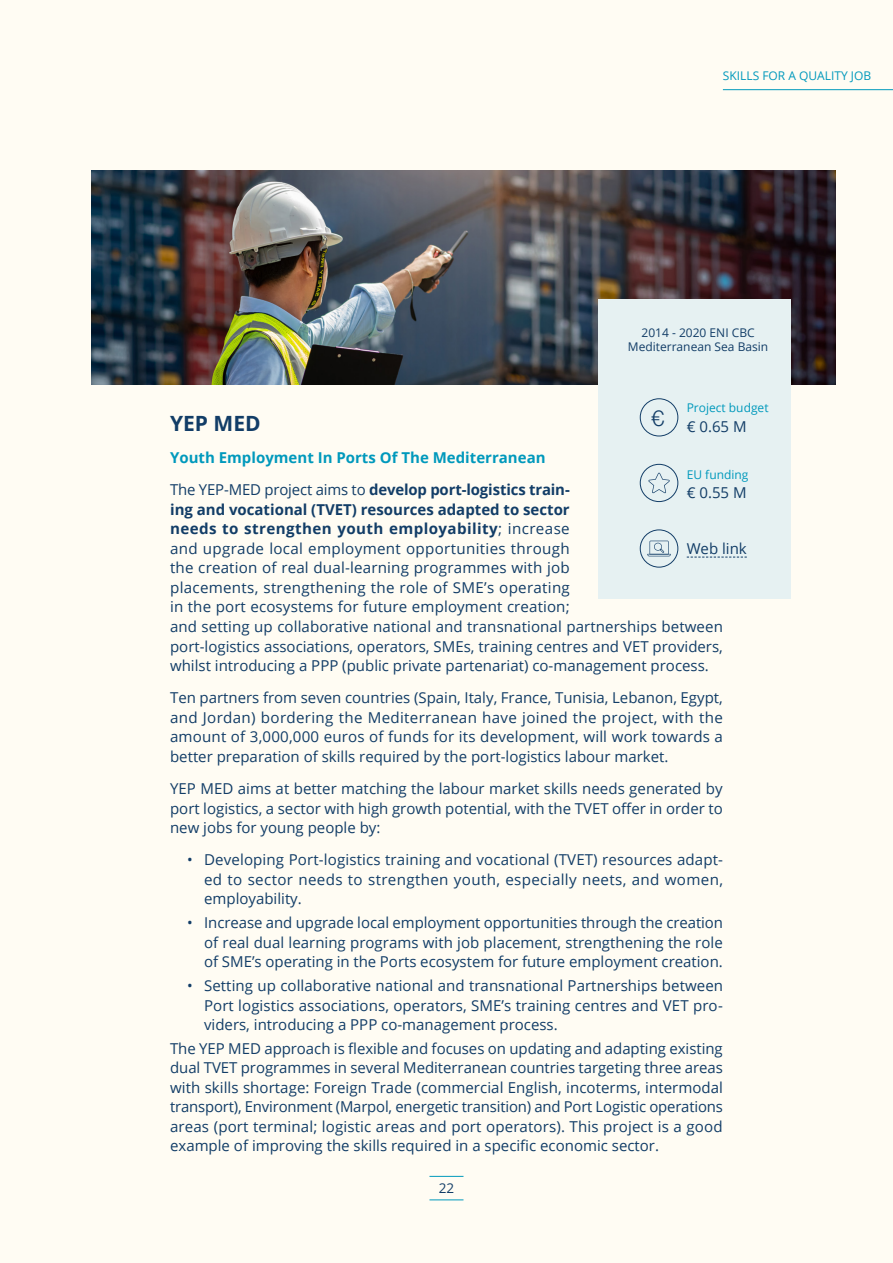
<style>
.page{position:relative;width:893px;height:1263px;background:#fffcf3}
.page>*{position:absolute;margin:0;border:0;box-sizing:border-box;transform-origin:0 0}
.Cuerpo_de_texto{font:22.5px "N Haas Grotesk DS Pro 45 Lt";color:#123d67}
.Cuerpo_de_texto-2{font:700 21px "Open Sans";color:#123d67}
.Cuerpo_de_texto-3{font:15px/19.5px "Open Sans";color:#123d67;text-align:justify}
.Cuerpo_de_texto-4{font:700 15px "Open Sans";color:#0099bc}
.Hipervínculo_icono{font:15px "Open Sans";color:#123d67}
.t1{font:13.5px "Open Sans";color:#123d67}
.Cuerpo_de_texto-5{font:12px "Open Sans";color:#0099bc}
.Cuerpo_de_texto-6{font:12px "Open Sans";color:#123d67}
.s1{font-weight:700}
</style>
<div class="page">
<hr style="left:723px;top:89px;width:170px;height:1px;background:#0099bc">
<hr style="left:429px;top:1176px;width:34px;height:1px;background:#0099bc">
<hr style="left:429px;top:1199px;width:34px;height:1px;background:#0099bc">
<img style="left:91px;top:170px;width:745px;height:215px">
<div style="left:598px;top:299px;width:193px;height:299px;background:#e6f1f2"></div>
<div style="left:640px;top:398px;width:38px;height:38px;border:1px solid #123d67;border-radius:50%"></div>
<div style="left:640px;top:464px;width:38px;height:38px;border:1px solid #123d67;border-radius:50%"></div>
<svg style="left:687px;top:557px;width:60px;height:1px"></svg>
<div style="left:640px;top:529px;width:38px;height:38px;border:1px solid #123d67;border-radius:50%"></div>
<svg style="left:648px;top:473px;width:22px;height:20px"></svg>
<svg style="left:647px;top:541px;width:24px;height:15px"></svg>
<p class="Cuerpo_de_texto-5" style="left:723px;top:68px;width:150px">SKILLS FOR A QUALITY JOB</p>
<p class="Cuerpo_de_texto-2" style="left:170px;top:408px;width:92px">YEP MED</p>
<p class="Cuerpo_de_texto-4" style="left:170px;top:447px;width:377px">Youth Employment In Ports Of The Mediterranean</p>
<p class="Cuerpo_de_texto-3" style="left:170px;top:480px;width:401px">The YEP-MED project aims to <span class="s1">develop port-logistics train&shy;ing and vocational (TVET) resources adapted to sector needs to strengthen youth employability</span>; increase and upgrade local employment opportunities through the creation of real dual-learning programmes with job placements, strengthening the role of SME’s operating in the port ecosystems for future employment creation;</p>
<p class="Cuerpo_de_texto-6" style="left:641px;top:324px;width:115px">2014 - 2020 ENI CBC</p>
<p class="Cuerpo_de_texto-6" style="left:628px;top:338px;width:142px">Mediterranean Sea Basin</p>
<p class="Cuerpo_de_texto" style="left:651px;top:405px;width:15px">€</p>
<p class="Cuerpo_de_texto-5" style="left:687px;top:399px;width:83px">Project budget</p>
<p class="Cuerpo_de_texto-3" style="left:687px;top:416px;width:61px">€ 0.65 M</p>
<p class="Cuerpo_de_texto-5" style="left:687px;top:466px;width:63px">EU funding</p>
<p class="Cuerpo_de_texto-3" style="left:687px;top:483px;width:61px">€ 0.55 M</p>
<p class="Hipervínculo_icono" style="left:687px;top:538px;width:62px">Web link</p>
<p class="Cuerpo_de_texto-3" style="left:170px;top:617px;width:554px">and setting up collaborative national and transnational partnerships between port-logistics associations, operators, SMEs, training centres and VET providers, whilst introducing a PPP (public private partenariat) co-management process.</p>
<p class="Cuerpo_de_texto-3" style="left:170px;top:688px;width:554px">Ten partners from seven countries (Spain, Italy, France, Tunisia, Lebanon, Egypt, and Jordan) bordering the Mediterranean have joined the project, with the amount of 3,000,000 euros of funds for its development, will work towards a better preparation of skills required by the port-logistics labour market.</p>
<p class="Cuerpo_de_texto-3" style="left:170px;top:779px;width:554px">YEP MED aims at better matching the labour market skills needs generated by port logistics, a sector with high growth potential, with the TVET offer in order to new jobs for young people by:</p>
<p class="Cuerpo_de_texto-3" style="left:204px;top:850px;width:520px;text-indent:-17px">• Developing Port-logistics training and vocational (TVET) resources adapt&shy;ed to sector needs to strengthen youth, especially neets, and women, employability.</p>
<p class="Cuerpo_de_texto-3" style="left:204px;top:913px;width:520px;text-indent:-17px">• Increase and upgrade local employment opportunities through the creation of real dual learning programs with job placement, strengthening the role of SME’s operating in the Ports ecosystem for future employment creation.</p>
<p class="Cuerpo_de_texto-3" style="left:204px;top:975px;width:520px;text-indent:-17px">• Setting up collaborative national and transnational Partnerships between Port logistics associations, operators, SME’s training centres and VET pro&shy;viders, introducing a PPP co-management process.</p>
<p class="Cuerpo_de_texto-3" style="left:170px;top:1038px;width:554px">The YEP MED approach is flexible and focuses on updating and adapting existing dual TVET programmes in several Mediterranean countries targeting three areas with skills shortage: Foreign Trade (commercial English, incoterms, intermodal transport), Environment (Marpol, energetic transition) and Port Logistic operations areas (port terminal; logistic areas and port operators). This project is a good example of improving the skills required in a specific economic sector.</p>
<p class="t1" style="left:439px;top:1179px;width:17px">22</p>
</div>
